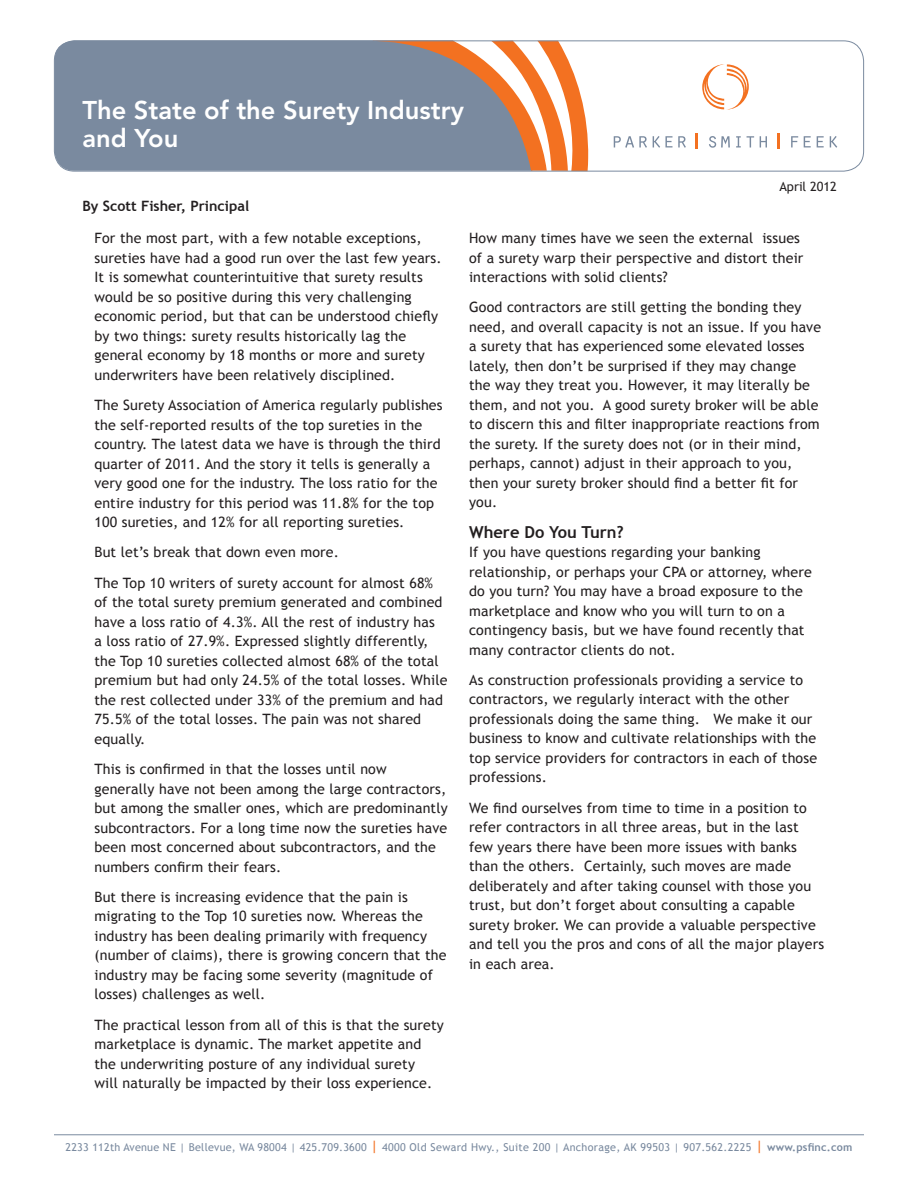
<style>
.page{position:relative;width:918px;height:1188px;background:#fff}
.page>*{position:absolute;margin:0;border:0;box-sizing:border-box;transform-origin:0 0}
.head{font:800 25.5px/28.5px "Avenir LT Std";color:#fff}
.paragraph_head{font:700 16.5px "Trebuchet MS";color:#231f20}
.body{font:14.25px/19.5px "Trebuchet MS";letter-spacing:.01em;color:#231f20}
.body-2{font:700 14.25px "Trebuchet MS";color:#231f20}
.date{font:12.75px "Trebuchet MS";color:#231f20}
.t1{font:10.8px "Trebuchet MS";letter-spacing:.03em;color:#7a8a9f}
.s1{font-size:15px;color:#f37121}
.s2{font-weight:700}
</style>
<div class="page">
<div style="left:54px;top:42px;width:319px;height:129px;background:#7a8a9f"></div>
<svg style="left:702px;top:64px;width:47px;height:46px"></svg>
<svg style="left:614px;top:136px;width:33px;height:12px"></svg>
<svg style="left:653px;top:136px;width:33px;height:12px"></svg>
<svg style="left:709px;top:136px;width:21px;height:12px"></svg>
<svg style="left:736px;top:136px;width:5px;height:12px"></svg>
<svg style="left:747px;top:136px;width:7px;height:12px"></svg>
<svg style="left:760px;top:136px;width:7px;height:12px"></svg>
<svg style="left:791px;top:136px;width:7px;height:11px"></svg>
<svg style="left:804px;top:136px;width:7px;height:11px"></svg>
<svg style="left:817px;top:136px;width:7px;height:11px"></svg>
<svg style="left:830px;top:136px;width:7px;height:12px"></svg>
<svg style="left:696px;top:133px;width:2px;height:16px"></svg>
<svg style="left:778px;top:133px;width:2px;height:16px"></svg>
<svg style="left:373px;top:42px;width:216px;height:128px"></svg>
<div style="left:54px;top:40px;width:810px;height:132px;border:1px solid #7a8a9f;border-radius:20px"></div>
<hr style="left:54px;top:1134px;width:810px;height:1px;background:#7a8a9f">
<p class="head" style="left:82px;top:96px;width:383px">The State of the Surety Industry and You</p>
<p class="body-2" style="left:82px;top:197px;width:168px">By Scott Fisher, Principal</p>
<p class="date" style="left:779px;top:179px;width:59px">April 2012</p>
<p class="body" style="left:94px;top:229px;width:349px">For the most part, with a few notable exceptions, sureties have had a good run over the last few years.<br>It is somewhat counterintuitive that surety results would be so positive during this very challenging economic period, but that can be understood chiefly by two things: surety results historically lag the general economy by 18 months or more and surety underwriters have been relatively disciplined.</p>
<p class="body" style="left:94px;top:396px;width:350px">The Surety Association of America regularly publishes the self-reported results of the top sureties in the country. The latest data we have is through the third quarter of 2011. And the story it tells is generally a very good one for the industry. The loss ratio for the entire industry for this period was 11.8% for the top 100 sureties, and 12% for all reporting sureties.</p>
<p class="body" style="left:94px;top:543px;width:246px">But let’s break that down even more.</p>
<p class="body" style="left:94px;top:573px;width:355px">The Top 10 writers of surety account for almost 68% of the total surety premium generated and combined have a loss ratio of 4.3%. All the rest of industry has<br>a loss ratio of 27.9%. Expressed slightly differently, the Top 10 sureties collected almost 68% of the total premium but had only 24.5% of the total losses. While the rest collected under 33% of the premium and had 75.5% of the total losses. The pain was not shared equally.</p>
<p class="body" style="left:94px;top:759px;width:355px">This is confirmed in that the losses until now generally have not been among the large contractors, but among the smaller ones, which are predominantly subcontractors. For a long time now the sureties have been most concerned about subcontractors, and the numbers confirm their fears.</p>
<p class="body" style="left:94px;top:887px;width:354px">But there is increasing evidence that the pain is migrating to the Top 10 sureties now. Whereas the industry has been dealing primarily with frequency (number of claims), there is growing concern that the industry may be facing some severity (magnitude of losses) challenges as well.</p>
<p class="body" style="left:94px;top:1015px;width:351px">The practical lesson from all of this is that the surety marketplace is dynamic. The market appetite and the underwriting posture of any individual surety<br>will naturally be impacted by their loss experience.</p>
<p class="body" style="left:469px;top:228px;width:336px">How many times have we seen the external issues of a surety warp their perspective and distort their interactions with solid clients?</p>
<p class="body" style="left:469px;top:298px;width:354px">Good contractors are still getting the bonding they need, and overall capacity is not an issue. If you have a surety that has experienced some elevated losses lately, then don’t be surprised if they may change<br>the way they treat you. However, it may literally be them, and not you. A good surety broker will be able to discern this and filter inappropriate reactions from the surety. If the surety does not (or in their mind, perhaps, cannot) adjust in their approach to you, then your surety broker should find a better fit for you.</p>
<p class="paragraph_head" style="left:469px;top:522px;width:156px">Where Do You Turn?</p>
<p class="body" style="left:469px;top:543px;width:344px">If you have questions regarding your banking relationship, or perhaps your CPA or attorney, where do you turn? You may have a broad exposure to the marketplace and know who you will turn to on a contingency basis, but we have found recently that many contractor clients do not.</p>
<p class="body" style="left:469px;top:670px;width:349px">As construction professionals providing a service to contractors, we regularly interact with the other professionals doing the same thing. We make it our business to know and cultivate relationships with the top service providers for contractors in each of those professions.</p>
<p class="body" style="left:469px;top:798px;width:357px">We find ourselves from time to time in a position to refer contractors in all three areas, but in the last few years there have been more issues with banks than the others. Certainly, such moves are made deliberately and after taking counsel with those you trust, but don’t forget about consulting a capable surety broker. We can provide a valuable perspective and tell you the pros and cons of all the major players in each area.</p>
<p class="t1" style="left:65px;top:1141px;width:789px">2233 112th Avenue NE | Bellevue, WA 98004 | 425.709.3600 <span class="s1">|</span> 4000 Old Seward Hwy., Suite 200 | Anchorage, AK 99503 | 907.562.2225 <span class="s1">|</span> <span class="s2">www.psfinc.com</span></p>
</div>
